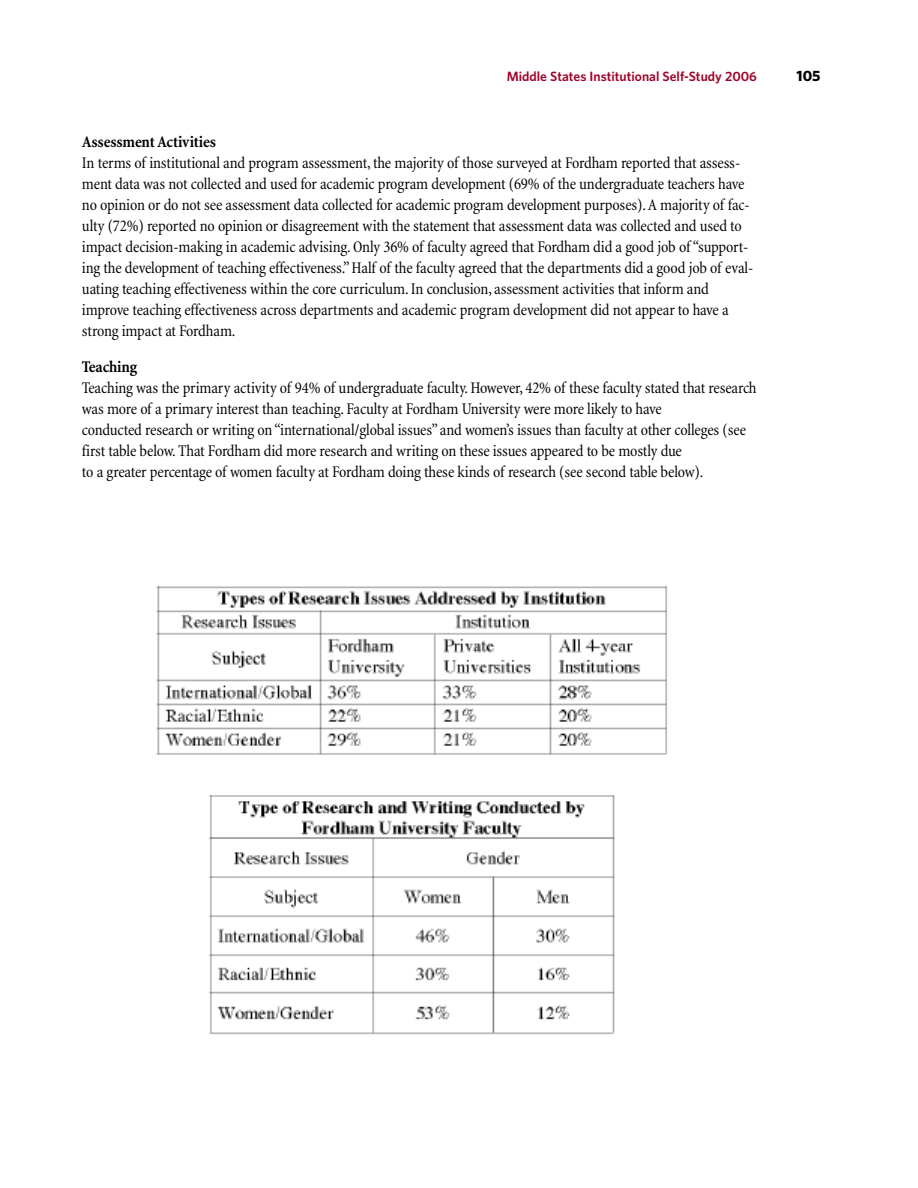
<style>
.page{position:relative;width:918px;height:1188px;background:#fff}
.page>*{position:absolute;margin:0;border:0;box-sizing:border-box;transform-origin:0 0}
.t1{font:condensed 16.5px/21px "Minion";letter-spacing:-.01em;color:#000}
.t2{font:700 condensed 16.5px "Minion";letter-spacing:-.01em;color:#000}
.t3{font:700 15px "Whitney";color:#000}
.t4{font:600 13.5px "Whitney";color:#a20127}
</style>
<div class="page">
<img style="left:156px;top:585px;width:512px;height:450px">
<p class="t4" style="left:507px;top:69px;width:252px">Middle States Institutional Self-Study 2006</p>
<p class="t3" style="left:797px;top:67px;width:25px">105</p>
<p class="t2" style="left:82px;top:135px;width:135px">Assessment Activities</p>
<p class="t1" style="left:82px;top:153px;width:673px">In terms of institutional and program assessment, the majority of those surveyed at Fordham reported that assess&shy;ment data was not collected and used for academic program development (69% of the undergraduate teachers have no opinion or do not see assessment data collected for academic program development purposes). A majority of fac&shy;ulty (72%) reported no opinion or disagreement with the statement that assessment data was collected and used to impact decision-making in academic advising. Only 36% of faculty agreed that Fordham did a good job of “support&shy;ing the development of teaching effectiveness.” Half of the faculty agreed that the departments did a good job of eval&shy;uating teaching effectiveness within the core curriculum. In conclusion, assessment activities that inform and improve teaching effectiveness across departments and academic program development did not appear to have a strong impact at Fordham.</p>
<p class="t2" style="left:82px;top:360px;width:57px">Teaching</p>
<p class="t1" style="left:82px;top:378px;width:676px">Teaching was the primary activity of 94% of undergraduate faculty. However, 42% of these faculty stated that research was more of a primary interest than teaching. Faculty at Fordham University were more likely to have<br>conducted research or writing on “international/global issues” and women’s issues than faculty at other colleges (see first table below. That Fordham did more research and writing on these issues appeared to be mostly due<br>to a greater percentage of women faculty at Fordham doing these kinds of research (see second table below).</p>
</div>
